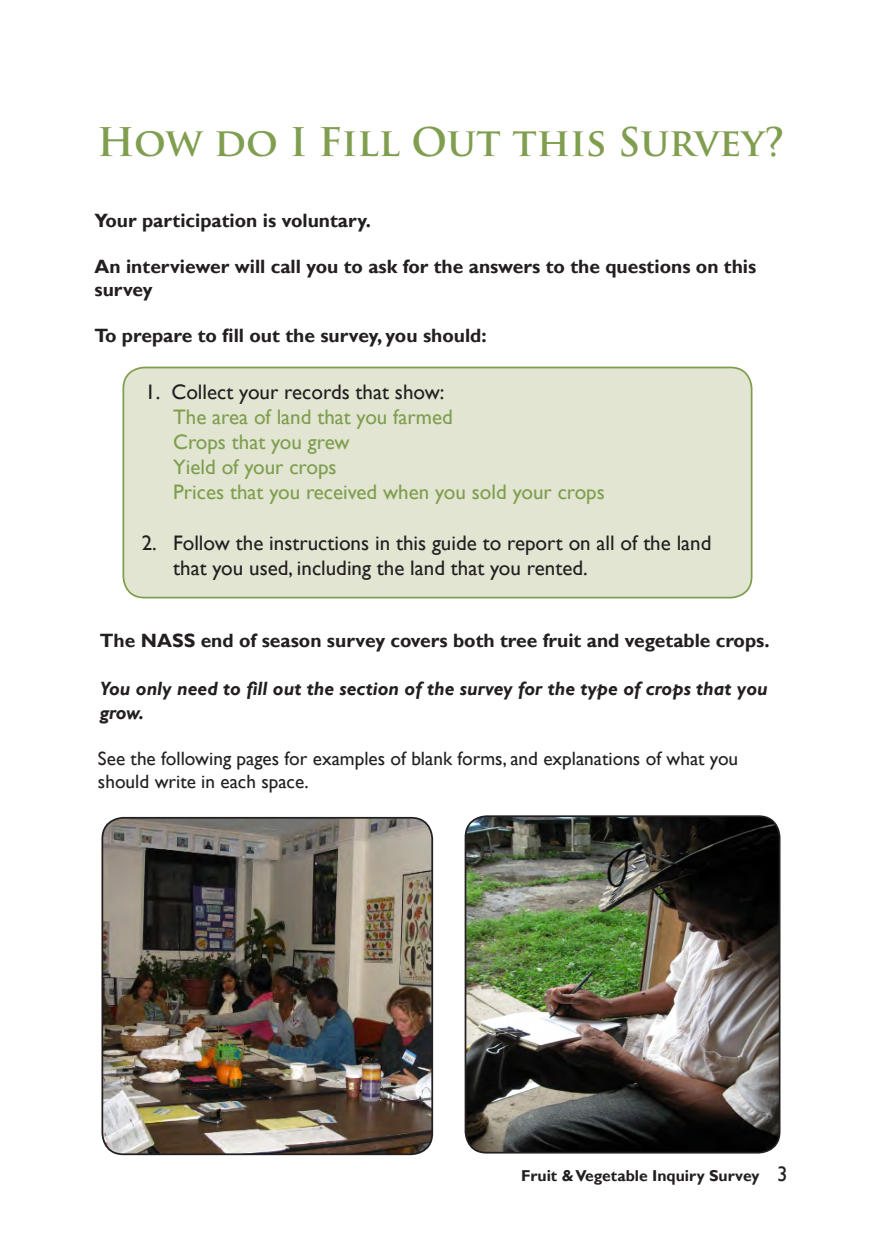
<style>
.page{position:relative;width:882px;height:1260px;background:#fff}
.page>*{position:absolute;margin:0;border:0;box-sizing:border-box;transform-origin:0 0}
.t1{font:700 38.5px "Trajan Pro";color:#809e4f}
.t2{font:21px/25.2px "Gill Sans";color:#231f20}
.t3{font:21px "Gill Sans";color:#809e4f}
.t4{font:700 19.25px "Gill Sans";color:#231f20}
.t5{font:19.25px/23.1px "Gill Sans";color:#231f20}
.t6{font:italic 700 19.25px/23.1px "Gill Sans";color:#231f20}
.t7{font:700 15.75px "Gill Sans";color:#231f20}
.s1{font-weight:400;font-size:21px}
</style>
<div class="page">
<div style="left:123px;top:368px;width:629px;height:230px;background:#e1e5d2;border-radius:21px"></div>
<div style="left:122px;top:367px;width:630px;height:231px;border:2px solid #809e4f;border-radius:21px"></div>
<img style="left:102px;top:818px;width:330px;height:336px">
<div style="left:102px;top:817px;width:331px;height:338px;border:2px solid #231f20;border-radius:21px"></div>
<img style="left:466px;top:816px;width:314px;height:337px">
<div style="left:465px;top:815px;width:315px;height:339px;border:2px solid #231f20;border-radius:21px"></div>
<p class="t1" style="left:97px;top:118px;width:689px">How do I Fill Out this Survey?</p>
<p class="t4" style="left:94px;top:209px;width:278px">Your participation is voluntary.</p>
<p class="t4" style="left:94px;top:255px;width:663px">An interviewer will call you to ask for the answers to the questions on this</p>
<p class="t4" style="left:94px;top:278px;width:60px">survey</p>
<p class="t4" style="left:94px;top:324px;width:394px">To prepare to fill out the survey, you should:</p>
<p class="t2" style="left:145px;top:379px;width:301px">1. Collect your records that show:</p>
<p class="t3" style="left:173px;top:405px;width:281px">The area of land that you farmed</p>
<p class="t3" style="left:173px;top:430px;width:178px">Crops that you grew</p>
<p class="t3" style="left:173px;top:455px;width:165px">Yield of your crops</p>
<p class="t3" style="left:173px;top:480px;width:433px">Prices that you received when you sold your crops</p>
<p class="t2" style="left:173px;top:531px;width:540px;text-indent:-32px">2. Follow the instructions in this guide to report on all of the land that you used, including the land that you rented.</p>
<p class="t4" style="left:100px;top:629px;width:671px">The NASS end of season survey covers both tree fruit and vegetable crops.</p>
<p class="t6" style="left:100px;top:678px;width:670px">You only need to fill out the section of the survey for the type of crops that you grow.</p>
<p class="t5" style="left:98px;top:747px;width:642px">See the following pages for examples of blank forms, and explanations of what you should write in each space.</p>
<p class="t7" style="left:521px;top:1166px;width:268px">Fruit &amp; Vegetable Inquiry Survey <span class="s1">3</span></p>
</div>
